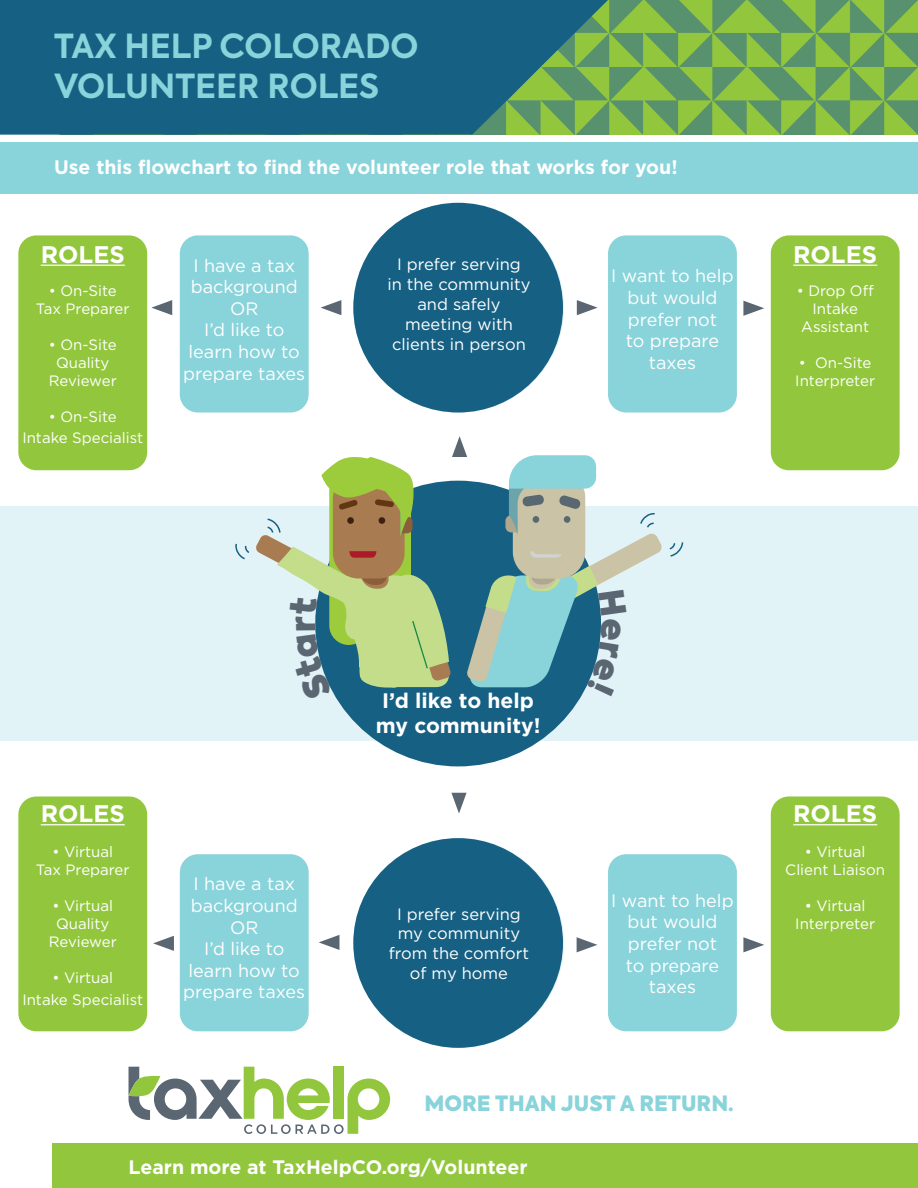
<style>
.page{position:relative;width:918px;height:1188px;background:#fff}
.page>*{position:absolute;margin:0;border:0;box-sizing:border-box;transform-origin:0 0}
.t1{font:700 33px "Axiforma";color:#89d3da}
.t2{font:700 24px "Gotham";color:#fff}
.t3{font:700 21px/25.2px "Gotham";color:#fff;text-align:center}
.t4{font:900 21px "Axiforma";color:#89d3da}
.t5{font:700 19.5px "Gotham";color:#fff}
.t6{font:18px/21.6px "Gotham";color:#fff;text-align:center}
.t7{font:16.5px/19.8px "Gotham";color:#fff;text-align:center}
.t8{font:15px/18px "Gotham";color:#fff;text-align:center}
</style>
<div class="page">
<div style="left:0;top:506px;width:918px;height:235px;background:#e2f3f8"></div>
<img style="left:608px;top:0;width:310px;height:135px">
<svg style="left:0;top:0;width:608px;height:135px;background:#20687d"></svg>
<div style="left:0;top:143px;width:918px;height:51px;background:#89d3da"></div>
<div style="left:53px;top:1144px;width:865px;height:44px;background:#92c73d"></div>
<div style="left:180px;top:235px;width:129px;height:178px;background:#89d3da;border-radius:18px"></div>
<div style="left:18px;top:235px;width:129px;height:235px;background:#92c73d;border-radius:18px"></div>
<div style="left:771px;top:235px;width:129px;height:235px;background:#92c73d;border-radius:18px"></div>
<div style="left:315px;top:481px;width:286px;height:285px;background:#166083;border-radius:50%"></div>
<div style="left:353px;top:203px;width:210px;height:209px;background:#166083;border-radius:50%"></div>
<div style="left:353px;top:838px;width:210px;height:210px;background:#166083;border-radius:50%"></div>
<svg style="left:129px;top:1067px;width:261px;height:67px"></svg>
<hr style="left:41px;top:265px;width:84px;height:1px;background:#fff">
<hr style="left:793px;top:265px;width:84px;height:1px;background:#fff">
<div style="left:608px;top:235px;width:129px;height:178px;background:#89d3da;border-radius:18px"></div>
<div style="left:180px;top:854px;width:129px;height:177px;background:#89d3da;border-radius:18px"></div>
<div style="left:608px;top:854px;width:129px;height:177px;background:#89d3da;border-radius:18px"></div>
<div style="left:18px;top:796px;width:129px;height:235px;background:#92c73d;border-radius:18px"></div>
<hr style="left:41px;top:824px;width:84px;height:1px;background:#fff">
<div style="left:771px;top:796px;width:129px;height:235px;background:#92c73d;border-radius:18px"></div>
<hr style="left:793px;top:824px;width:84px;height:1px;background:#fff">
<svg style="left:151px;top:300px;width:21px;height:15px"></svg>
<svg style="left:321px;top:300px;width:20px;height:15px"></svg>
<svg style="left:153px;top:936px;width:21px;height:15px"></svg>
<svg style="left:319px;top:935px;width:20px;height:15px"></svg>
<svg style="left:577px;top:300px;width:21px;height:15px"></svg>
<svg style="left:743px;top:301px;width:21px;height:15px"></svg>
<svg style="left:577px;top:937px;width:20px;height:15px"></svg>
<svg style="left:743px;top:937px;width:21px;height:15px"></svg>
<svg style="left:451px;top:793px;width:16px;height:20px"></svg>
<svg style="left:235px;top:436px;width:449px;height:266px"></svg>
<p class="t1" style="left:54px;top:24px;width:366px">TAX HELP COLORADO</p>
<p class="t1" style="left:54px;top:63px;width:327px">VOLUNTEER ROLES</p>
<p class="t5" style="left:54px;top:154px;width:625px">Use this flowchart to find the volunteer role that works for you!</p>
<p class="t2" style="left:41px;top:238px;width:86px">ROLES</p>
<p class="t2" style="left:793px;top:238px;width:86px">ROLES</p>
<p class="t7" style="left:387px;top:254px;width:145px">I prefer serving<br>in the community and safely meeting with clients in person</p>
<p class="t6" style="left:183px;top:254px;width:123px">I have a tax background<br>OR<br>I’d like to learn how to prepare taxes</p>
<p class="t6" style="left:611px;top:265px;width:124px">I want to help but would prefer not</p>
<p class="t8" style="left:36px;top:281px;width:95px">• On-Site<br>Tax Preparer</p>
<p class="t8" style="left:49px;top:335px;width:70px">• On-Site<br>Quality<br>Reviewer</p>
<p class="t8" style="left:22px;top:405px;width:122px;line-height:21.6px">• On-Site<br>Intake Specialist</p>
<p class="t8" style="left:797px;top:282px;width:79px">• Drop Off<br>Intake<br>Assistant</p>
<p class="t8" style="left:795px;top:354px;width:81px;text-align:left">• On-Site<br>Interpreter</p>
<p class="t6" style="left:626px;top:330px;width:95px">to prepare taxes</p>
<p class="t2" style="left:41px;top:798px;width:86px">ROLES</p>
<p class="t8" style="left:36px;top:842px;width:95px">• Virtual<br>Tax Preparer</p>
<p class="t8" style="left:49px;top:896px;width:69px">• Virtual<br>Quality<br>Reviewer</p>
<p class="t8" style="left:22px;top:966px;width:122px;line-height:21.6px">• Virtual<br>Intake Specialist</p>
<p class="t6" style="left:183px;top:873px;width:123px">I have a tax background<br>OR<br>I’d like to learn how to prepare taxes</p>
<p class="t3" style="left:376px;top:688px;width:166px">I’d like to help my community!</p>
<p class="t7" style="left:389px;top:904px;width:142px">I prefer serving my community from the comfort of my home</p>
<p class="t6" style="left:611px;top:889px;width:124px">I want to help but would prefer not</p>
<p class="t6" style="left:626px;top:954px;width:95px">to prepare taxes</p>
<p class="t4" style="left:424px;top:1088px;width:311px">MORE THAN JUST A RETURN.</p>
<p class="t5" style="left:129px;top:1154px;width:401px">Learn more at TaxHelpCO.org/Volunteer</p>
<p class="t2" style="left:793px;top:798px;width:86px">ROLES</p>
<p class="t8" style="left:785px;top:842px;width:101px">• Virtual<br>Client Liaison</p>
<p class="t8" style="left:795px;top:896px;width:81px">• Virtual<br>Interpreter</p>
</div>
